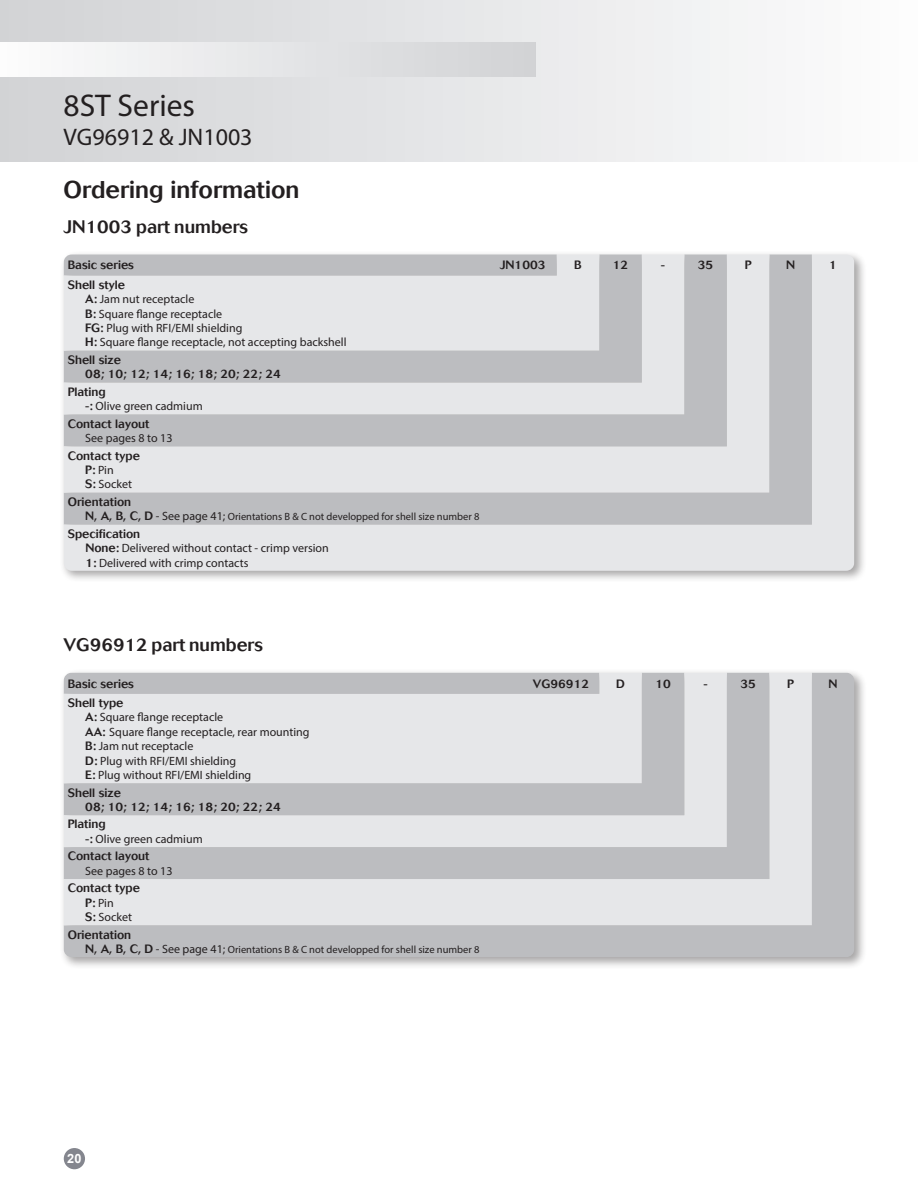
<style>
.page{position:relative;width:918px;height:1188px;background:#fff}
.page>*{position:absolute;margin:0;border:0;box-sizing:border-box;transform-origin:0 0}
.t1{font:31.5px "Myriad Pro";color:#231f20}
.t2{font:500 24px "Cosmos";color:#231f20}
.t3{font:24px "Myriad Pro";color:#231f20}
.t4{font:500 18px "Cosmos";color:#231f20}
.t5{font:700 12.75px "Arial";color:#fff}
.t6{font:12px/14.4px "Myriad Pro";color:#231f20}
.t7{font:500 12px/14.4px "Cosmos";color:#231f20}
.t8{font:10.5px "Myriad Pro";color:#231f20}
.s1{font-family:"Cosmos";font-weight:500}
.s2{font-family:"Cosmos";font-weight:500;font-size:12px}
.s3{font-size:12px}
</style>
<div class="page">
<div style="left:0;top:0;width:918px;height:162px;background:linear-gradient(to right,#d1d3d5,#fcfcfd)"></div>
<div style="left:0;top:43px;width:536px;height:34px;background:linear-gradient(to right,#fcfcfd,#d1d2d4)"></div>
<div style="left:64px;top:1148px;width:21px;height:21px;background:#84868e;border-radius:50%"></div>
<div style="left:60px;top:669px;width:807px;height:300px;background:#231f20;opacity:.4"></div>
<div style="left:64px;top:673px;width:790px;height:284px;background:#bcbdc0"></div>
<svg style="left:64px;top:673px;width:748px;height:252px;background:#d7d8da"></svg>
<div style="left:60px;top:250px;width:807px;height:333px;background:#231f20;opacity:.4"></div>
<svg style="left:64px;top:254px;width:790px;height:317px;background:#d5d6d9"></svg>
<h1 class="t1" style="left:64px;top:86px;width:133px">8ST Series</h1>
<h2 class="t3" style="left:64px;top:122px;width:191px">VG96912 &amp; JN1003</h2>
<h2 class="t2" style="left:64px;top:176px;width:237px">Ordering information</h2>
<h3 class="t4" style="left:64px;top:216px;width:186px">JN1003 part numbers</h3>
<p class="t7" style="left:68px;top:258px;width:68px">Basic series</p>
<p class="t7" style="left:500px;top:258px;width:47px">JN1003</p>
<p class="t7" style="left:574px;top:258px;width:9px">B</p>
<p class="t7" style="left:613px;top:258px;width:17px">12</p>
<p class="t7" style="left:661px;top:258px;width:6px">-</p>
<p class="t7" style="left:698px;top:258px;width:17px">35</p>
<p class="t7" style="left:745px;top:258px;width:8px">P</p>
<p class="t7" style="left:786px;top:258px;width:10px">N</p>
<p class="t7" style="left:829px;top:258px;width:9px">1</p>
<p class="t7" style="left:68px;top:278px;width:59px">Shell style</p>
<p class="t6" style="left:85px;top:292px;width:263px"><span class="s1">A:</span> Jam nut receptacle<br><span class="s1">B:</span> Square flange receptacle<br><span class="s1">FG:</span> Plug with RFI/EMI shielding<br><span class="s1">H:</span> Square flange receptacle, not accepting backshell</p>
<p class="t7" style="left:85px;top:353px;width:197px;text-indent:-18px">Shell size<br>08; 10; 12; 14; 16; 18; 20; 22; 24</p>
<p class="t7" style="left:68px;top:385px;width:39px">Plating</p>
<p class="t6" style="left:85px;top:399px;width:119px"><span class="s1">-:</span> Olive green cadmium</p>
<p class="t7" style="left:68px;top:416px;width:83px">Contact layout</p>
<p class="t6" style="left:85px;top:431px;width:89px">See pages 8 to 13</p>
<p class="t7" style="left:68px;top:448px;width:74px">Contact type</p>
<p class="t6" style="left:85px;top:463px;width:48px"><span class="s1">P:</span> Pin<br><span class="s1">S:</span> Socket</p>
<p class="t7" style="left:68px;top:495px;width:65px">Orientation</p>
<p class="t8" style="left:85px;top:510px;width:396px"><span class="s2">N, A, B, C, D</span> <span class="s3">- See page 41;</span> Orientations B &amp; C not developped for shell size number 8</p>
<p class="t7" style="left:68px;top:527px;width:74px">Specification</p>
<p class="t6" style="left:85px;top:541px;width:245px"><span class="s1">None:</span> Delivered without contact - crimp version<br><span class="s1">1:</span> Delivered with crimp contacts</p>
<h3 class="t4" style="left:64px;top:635px;width:201px">VG96912 part numbers</h3>
<p class="t7" style="left:68px;top:676px;width:68px">Basic series</p>
<p class="t7" style="left:533px;top:676px;width:58px">VG96912</p>
<p class="t7" style="left:616px;top:676px;width:10px">D</p>
<p class="t7" style="left:655px;top:676px;width:17px">10</p>
<p class="t7" style="left:703px;top:676px;width:6px">-</p>
<p class="t7" style="left:740px;top:676px;width:17px">35</p>
<p class="t7" style="left:787px;top:676px;width:8px">P</p>
<p class="t7" style="left:829px;top:676px;width:10px">N</p>
<p class="t7" style="left:68px;top:696px;width:57px">Shell type</p>
<p class="t6" style="left:85px;top:710px;width:226px"><span class="s1">A:</span> Square flange receptacle<br><span class="s1">AA:</span> Square flange receptacle, rear mounting<br><span class="s1">B:</span> Jam nut receptacle<br><span class="s1">D:</span> Plug with RFI/EMI shielding<br><span class="s1">E:</span> Plug without RFI/EMI shielding</p>
<p class="t7" style="left:85px;top:785px;width:197px;text-indent:-18px">Shell size<br>08; 10; 12; 14; 16; 18; 20; 22; 24</p>
<p class="t7" style="left:68px;top:817px;width:39px">Plating</p>
<p class="t6" style="left:85px;top:831px;width:119px"><span class="s1">-:</span> Olive green cadmium</p>
<p class="t7" style="left:68px;top:849px;width:83px">Contact layout</p>
<p class="t6" style="left:85px;top:863px;width:89px">See pages 8 to 13</p>
<p class="t7" style="left:68px;top:881px;width:74px">Contact type</p>
<p class="t6" style="left:85px;top:895px;width:48px"><span class="s1">P:</span> Pin<br><span class="s1">S:</span> Socket</p>
<p class="t7" style="left:68px;top:927px;width:65px">Orientation</p>
<p class="t8" style="left:85px;top:943px;width:396px"><span class="s2">N, A, B, C, D</span> <span class="s3">- See page 41;</span> Orientations B &amp; C not developped for shell size number 8</p>
<p class="t5" style="left:67px;top:1150px;width:16px">20</p>
</div>
